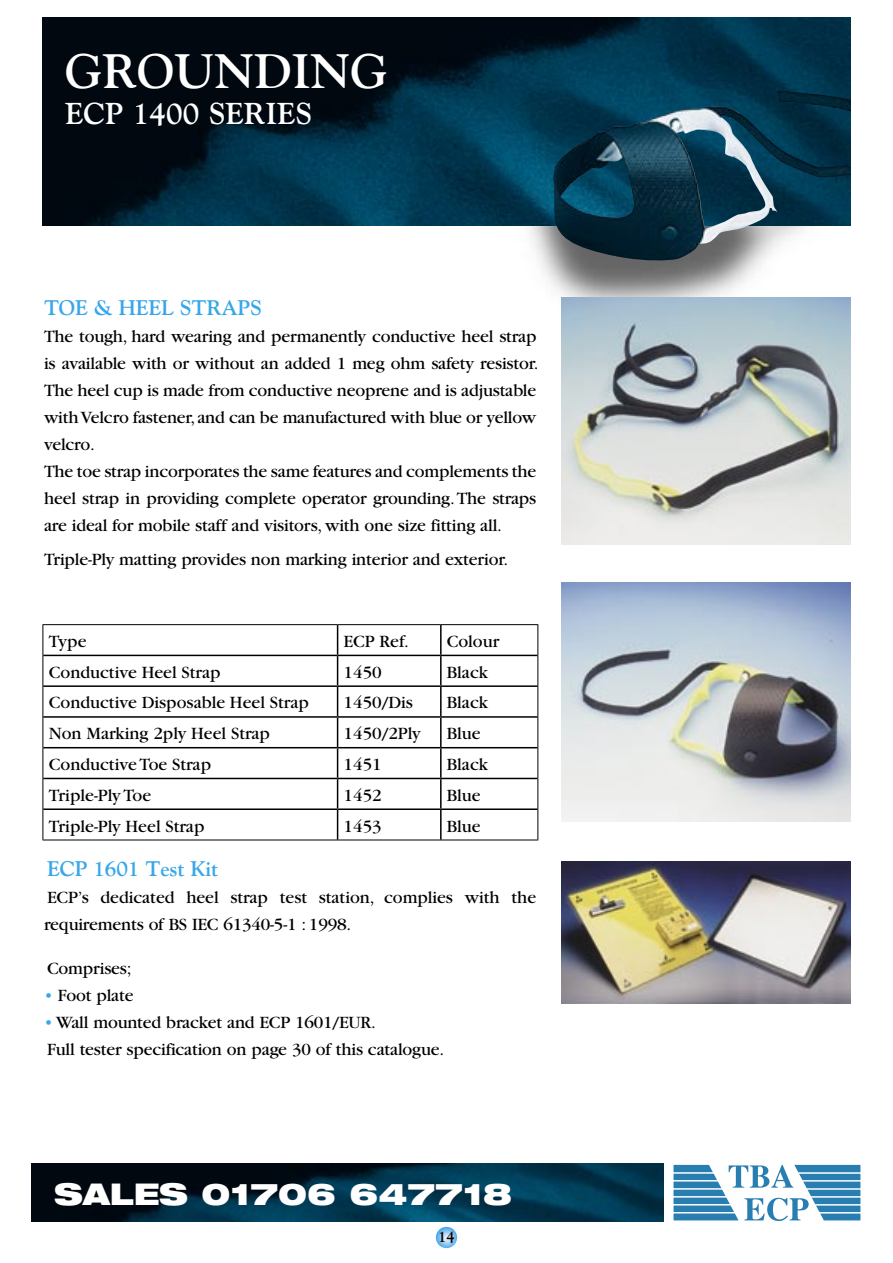
<style>
.page{position:relative;width:893px;height:1263px;background:#fff}
.page>*{position:absolute;margin:0;border:0;box-sizing:border-box;transform-origin:0 0}
.t1{font:700 48px "Goudy";color:#fff}
.t2{font:900 expanded 30px "Helvetica Neue";color:#fff}
.t3{font:700 30px "Goudy";color:#fff}
.t4{font:700 21px "Goudy";letter-spacing:-.01em;color:#36a7e9}
.t5{font:18px/27px "Garamond";letter-spacing:-.01em;color:#000}
.t6{font:700 15px "Goudy";color:#000}
.s1{color:#36a7e9}
</style>
<div class="page">
<svg style="left:436px;top:1227px;width:21px;height:21px"></svg>
<img style="left:402px;top:225px;width:448px;height:73px">
<img style="left:32px;top:1164px;width:632px;height:57px">
<svg style="left:673px;top:1165px;width:187px;height:56px"></svg>
<img style="left:43px;top:17px;width:807px;height:208px">
<img style="left:553px;top:91px;width:297px;height:171px">
<hr style="left:43px;top:624px;width:295px;height:1px;background:#000">
<hr style="left:43px;top:625px;width:1px;height:30px;background:#000">
<hr style="left:338px;top:624px;width:103px;height:1px;background:#000">
<hr style="left:441px;top:624px;width:97px;height:1px;background:#000">
<hr style="left:537px;top:625px;width:1px;height:30px;background:#000">
<hr style="left:43px;top:655px;width:1px;height:31px;background:#000">
<hr style="left:537px;top:655px;width:1px;height:31px;background:#000">
<hr style="left:43px;top:686px;width:1px;height:31px;background:#000">
<hr style="left:537px;top:686px;width:1px;height:31px;background:#000">
<hr style="left:43px;top:717px;width:1px;height:31px;background:#000">
<hr style="left:537px;top:717px;width:1px;height:31px;background:#000">
<hr style="left:43px;top:748px;width:1px;height:30px;background:#000">
<hr style="left:537px;top:748px;width:1px;height:30px;background:#000">
<hr style="left:43px;top:778px;width:1px;height:31px;background:#000">
<hr style="left:537px;top:778px;width:1px;height:31px;background:#000">
<hr style="left:43px;top:809px;width:1px;height:31px;background:#000">
<hr style="left:537px;top:809px;width:1px;height:31px;background:#000">
<hr style="left:43px;top:840px;width:295px;height:1px;background:#000">
<hr style="left:338px;top:840px;width:103px;height:1px;background:#000">
<hr style="left:441px;top:840px;width:97px;height:1px;background:#000">
<hr style="left:337px;top:625px;width:1px;height:30px;background:#000">
<hr style="left:440px;top:625px;width:2px;height:30px;background:#000">
<hr style="left:43px;top:655px;width:295px;height:1px;background:#000">
<hr style="left:338px;top:655px;width:103px;height:1px;background:#000">
<hr style="left:441px;top:655px;width:96px;height:1px;background:#000">
<hr style="left:440px;top:656px;width:2px;height:29px;background:#000">
<hr style="left:43px;top:685px;width:295px;height:2px;background:#000">
<hr style="left:338px;top:685px;width:103px;height:2px;background:#000">
<hr style="left:441px;top:685px;width:96px;height:2px;background:#000">
<hr style="left:440px;top:687px;width:2px;height:29px;background:#000">
<hr style="left:43px;top:716px;width:295px;height:2px;background:#000">
<hr style="left:338px;top:716px;width:103px;height:2px;background:#000">
<svg style="left:337px;top:656px;width:1px;height:91px"></svg>
<hr style="left:441px;top:716px;width:96px;height:2px;background:#000">
<hr style="left:440px;top:718px;width:2px;height:29px;background:#000">
<hr style="left:43px;top:747px;width:295px;height:1px;background:#000">
<hr style="left:338px;top:747px;width:103px;height:1px;background:#000">
<hr style="left:337px;top:748px;width:1px;height:30px;background:#000">
<hr style="left:441px;top:747px;width:96px;height:1px;background:#000">
<hr style="left:440px;top:748px;width:2px;height:30px;background:#000">
<hr style="left:43px;top:778px;width:295px;height:1px;background:#000">
<hr style="left:338px;top:778px;width:103px;height:1px;background:#000">
<svg style="left:337px;top:779px;width:1px;height:29px"></svg>
<hr style="left:441px;top:778px;width:96px;height:1px;background:#000">
<hr style="left:440px;top:779px;width:2px;height:29px;background:#000">
<hr style="left:43px;top:808px;width:295px;height:2px;background:#000">
<hr style="left:338px;top:808px;width:103px;height:2px;background:#000">
<hr style="left:337px;top:810px;width:1px;height:30px;background:#000">
<hr style="left:441px;top:808px;width:96px;height:2px;background:#000">
<hr style="left:440px;top:810px;width:2px;height:30px;background:#000">
<img style="left:561px;top:862px;width:289px;height:141px">
<img style="left:561px;top:298px;width:289px;height:246px">
<img style="left:561px;top:582px;width:289px;height:239px">
<h1 class="t1" style="left:65px;top:42px;width:324px">GROUNDING</h1>
<h2 class="t3" style="left:65px;top:96px;width:248px">ECP 1400 SERIES</h2>
<p class="t4" style="left:44px;top:295px;width:219px">TOE &amp; HEEL STRAPS</p>
<p class="t5" style="left:44px;top:323px;width:496px">The tough, hard wearing and permanently conductive heel strap is available with or without an added 1 meg ohm safety resistor.<br>The heel cup is made from conductive neoprene and is adjustable with Velcro fastener, and can be manufactured with blue or yellow velcro.<br>The toe strap incorporates the same features and complements the heel strap in providing complete operator grounding. The straps are ideal for mobile staff and visitors, with one size fitting all.</p>
<p class="t5" style="left:44px;top:546px;width:466px">Triple-Ply matting provides non marking interior and exterior.</p>
<p class="t5" style="left:49px;top:628px;width:39px">Type</p>
<p class="t5" style="left:344px;top:628px;width:67px">ECP Ref.</p>
<p class="t5" style="left:447px;top:628px;width:54px">Colour</p>
<p class="t5" style="left:49px;top:659px;width:173px">Conductive Heel Strap</p>
<p class="t5" style="left:344px;top:659px;width:40px">1450</p>
<p class="t5" style="left:447px;top:659px;width:43px">Black</p>
<p class="t5" style="left:49px;top:689px;width:261px">Conductive Disposable Heel Strap</p>
<p class="t5" style="left:344px;top:689px;width:71px">1450/Dis</p>
<p class="t5" style="left:447px;top:689px;width:43px">Black</p>
<p class="t5" style="left:49px;top:720px;width:223px">Non Marking 2ply Heel Strap</p>
<p class="t5" style="left:344px;top:720px;width:79px">1450/2Ply</p>
<p class="t5" style="left:447px;top:720px;width:35px">Blue</p>
<p class="t5" style="left:49px;top:751px;width:164px">Conductive Toe Strap</p>
<p class="t5" style="left:344px;top:751px;width:40px">1451</p>
<p class="t5" style="left:447px;top:751px;width:43px">Black</p>
<p class="t5" style="left:49px;top:782px;width:104px">Triple-Ply Toe</p>
<p class="t5" style="left:344px;top:782px;width:40px">1452</p>
<p class="t5" style="left:447px;top:782px;width:35px">Blue</p>
<p class="t5" style="left:49px;top:813px;width:157px">Triple-Ply Heel Strap</p>
<p class="t5" style="left:344px;top:813px;width:40px">1453</p>
<p class="t5" style="left:447px;top:813px;width:35px">Blue</p>
<p class="t4" style="left:47px;top:855px;width:173px">ECP 1601 Test Kit</p>
<p class="t5" style="left:44px;top:884px;width:494px">ECP’s dedicated heel strap test station, complies with the requirements of BS IEC 61340-5-1 : 1998.</p>
<p class="t5" style="left:47px;top:955px;width:86px">Comprises;</p>
<p class="t5" style="left:44px;top:982px;width:91px"><span class="s1">•</span> Foot plate</p>
<p class="t5" style="left:44px;top:1009px;width:402px"><span class="s1">•</span> Wall mounted bracket and ECP 1601/EUR.<br>Full tester specification on page 30 of this catalogue.</p>
<h2 class="t2" style="left:54px;top:1175px;width:459px">SALES 01706 647718</h2>
<p class="t6" style="left:438px;top:1227px;width:18px">14</p>
</div>
